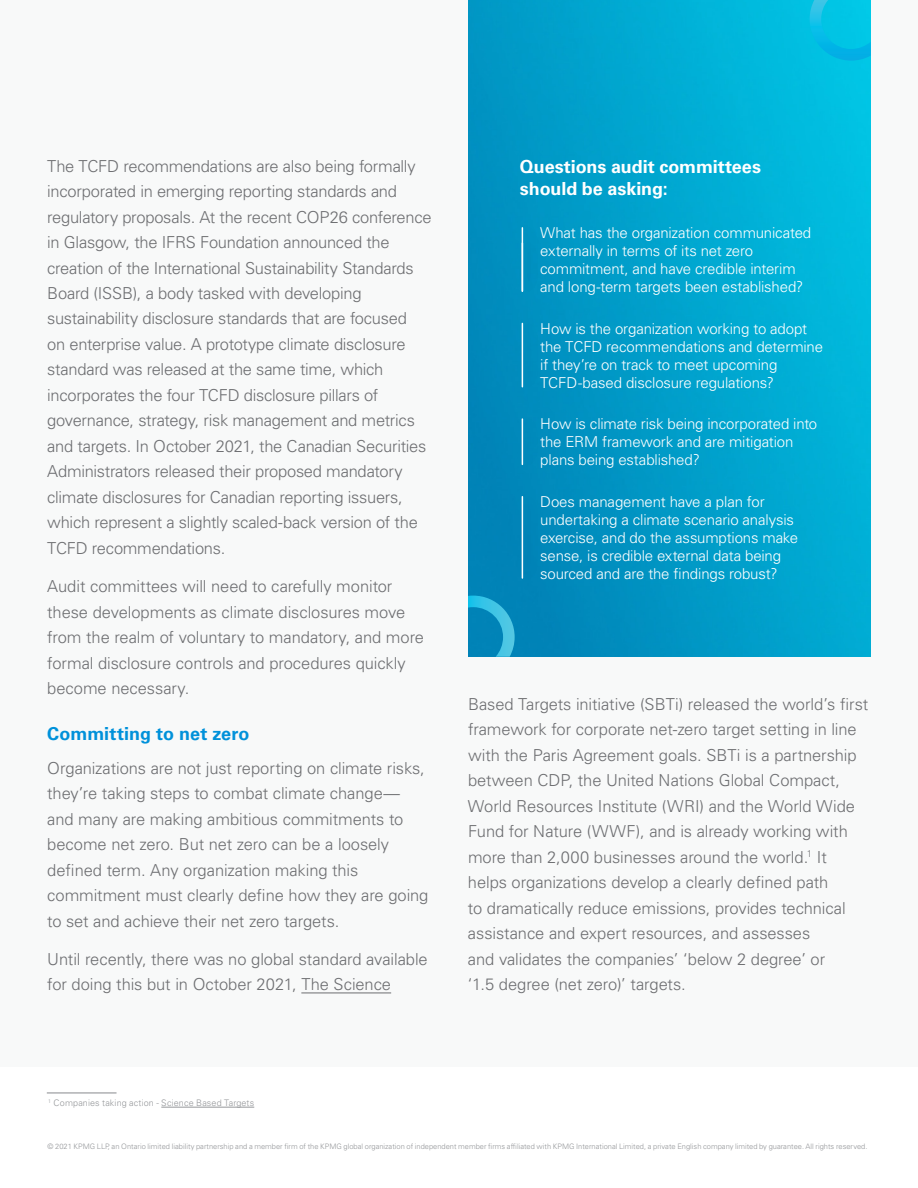
<style>
.page{position:relative;width:918px;height:1188px;background:#fff}
.page>*{position:absolute;margin:0;border:0;box-sizing:border-box;transform-origin:0 0}
.t1{font:700 18px/22.5px "Univers LT Std";letter-spacing:-.005em;color:#fff}
.t2{font:700 18px "Univers LT Std";letter-spacing:.005em;color:#0091da}
.t3{font:300 16.5px/25.5px "Univers LT Std";letter-spacing:-.01em;color:#6d6e71}
.t4{font:300 15px/18px "Univers LT Std";letter-spacing:-.01em;color:#fff}
.t5{font:300 9px "Univers LT Std";letter-spacing:.015em;color:#95979a}
.t6{font:300 7.5px "Univers LT Std";color:#939598}
</style>
<div class="page">
<div style="left:0;top:0;width:918px;height:1067px;background:#f8f9f9"></div>
<hr style="left:301px;top:993px;width:90px;height:1px;background:#6d6e71">
<img style="left:468px;top:0;width:403px;height:657px">
<svg style="left:810px;top:0;width:61px;height:61px;background:#04c1e5"></svg>
<svg style="left:468px;top:596px;width:47px;height:61px;background:#1598c6"></svg>
<div style="left:513px;top:215px;width:32px;height:89px;background:#0094c3"></div>
<hr style="left:522px;top:228px;width:1px;height:63px;background:#fff">
<div style="left:513px;top:230px;width:32px;height:74px;background:#000;opacity:.1"></div>
<hr style="left:522px;top:243px;width:1px;height:48px;background:#fff">
<div style="left:513px;top:310px;width:32px;height:90px;background:#008dbe"></div>
<hr style="left:522px;top:323px;width:1px;height:64px;background:#fff">
<div style="left:513px;top:406px;width:32px;height:72px;background:#008abb"></div>
<hr style="left:522px;top:419px;width:1px;height:45px;background:#fff">
<div style="left:513px;top:484px;width:32px;height:108px;background:#0085b8"></div>
<hr style="left:522px;top:497px;width:1px;height:81px;background:#fff">
<hr style="left:47px;top:1092px;width:70px;height:2px;background:#95979a">
<hr style="left:161px;top:1107px;width:93px;height:1px;background:#95979a">
<p class="t3" style="left:47px;top:153px;width:386px">The TCFD recommendations are also being formally incorporated in emerging reporting standards and regulatory proposals. At the recent COP26 conference in Glasgow, the IFRS Foundation announced the creation of the International Sustainability Standards Board (ISSB), a body tasked with developing sustainability disclosure standards that are focused<br>on enterprise value. A prototype climate disclosure standard was released at the same time, which incorporates the four TCFD disclosure pillars of governance, strategy, risk management and metrics and targets. In October 2021, the Canadian Securities Administrators released their proposed mandatory climate disclosures for Canadian reporting issuers, which represent a slightly scaled-back version of the TCFD recommendations.</p>
<p class="t3" style="left:47px;top:574px;width:378px">Audit committees will need to carefully monitor these developments as climate disclosures move from the realm of voluntary to mandatory, and more formal disclosure controls and procedures quickly become necessary.</p>
<p class="t2" style="left:47px;top:723px;width:204px">Committing to net zero</p>
<p class="t3" style="left:47px;top:755px;width:383px">Organizations are not just reporting on climate risks, they’re taking steps to combat climate change— and many are making ambitious commitments to become net zero. But net zero can be a loosely defined term. Any organization making this commitment must clearly define how they are going to set and achieve their net zero targets.</p>
<p class="t3" style="left:47px;top:946px;width:382px">Until recently, there was no global standard available for doing this but in October 2021, The Science</p>
<p class="t1" style="left:520px;top:155px;width:243px">Questions audit committees should be asking:</p>
<p class="t4" style="left:540px;top:224px;width:273px">What has the organization communicated externally in terms of its net zero commitment, and have credible interim and long-term targets been established?</p>
<p class="t4" style="left:540px;top:319px;width:284px">How is the organization working to adopt the TCFD recommendations and determine if they’re on track to meet upcoming TCFD-based disclosure regulations?</p>
<p class="t4" style="left:540px;top:415px;width:279px">How is climate risk being incorporated into the ERM framework and are mitigation plans being established?</p>
<p class="t4" style="left:540px;top:492px;width:260px">Does management have a plan for undertaking a climate scenario analysis exercise, and do the assumptions make sense, is credible external data being sourced and are the findings robust?</p>
<p class="t3" style="left:468px;top:691px;width:402px">Based Targets initiative (SBTi) released the world’s first framework for corporate net-zero target setting in line with the Paris Agreement goals. SBTi is a partnership between CDP, the United Nations Global Compact, World Resources Institute (WRI) and the World Wide Fund for Nature (WWF), and is already working with more than 2,000 businesses around the world.<sup>1</sup> It helps organizations develop a clearly defined path<br>to dramatically reduce emissions, provides technical assistance and expert resources, and assesses<br>and validates the companies’ ‘below 2 degree’ or<br>‘1.5 degree (net zero)’ targets.</p>
<p class="t5" style="left:48px;top:1098px;width:208px"><sup>1</sup> Companies taking action - Science Based Targets</p>
<p class="t6" style="left:48px;top:1142px;width:821px">© 2021 KPMG LLP, an Ontario limited liability partnership and a member firm of the KPMG global organization of independent member firms affiliated with KPMG International Limited, a private English company limited by guarantee. All rights reserved.</p>
</div>
